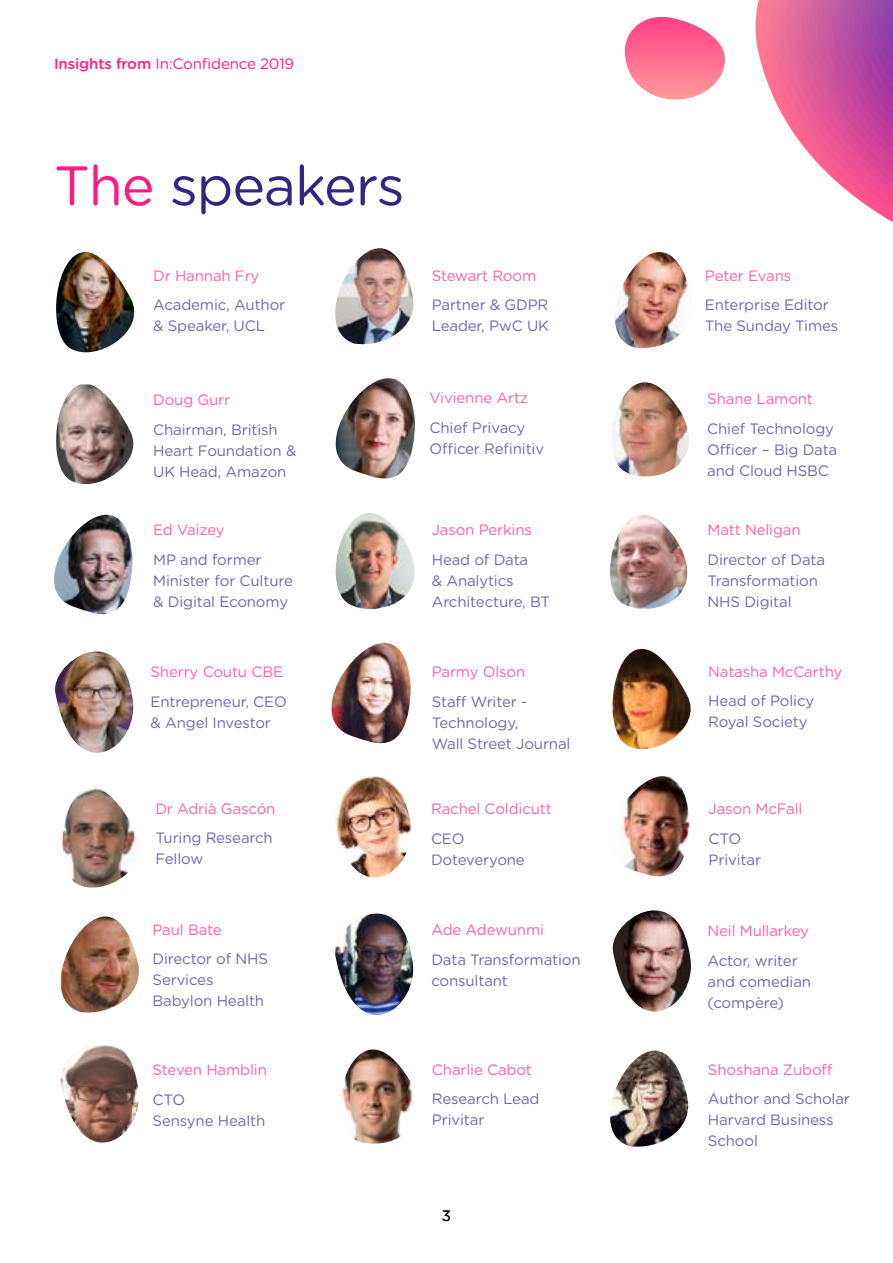
<style>
.page{position:relative;width:893px;height:1263px;background:#fff}
.page>*{position:absolute;margin:0;border:0;box-sizing:border-box;transform-origin:0 0}
.t1{font:55.5px "Gotham Rounded";letter-spacing:-.02em;color:#312783}
.t2{font:15px/21px "Gotham Rounded";letter-spacing:-.01em;color:#6f68a8}
.t3{font:15px "Gotham Rounded";letter-spacing:-.01em;color:#ff5fa8}
.t4{font:15px "Gotham Rounded";letter-spacing:-.01em;color:#ff1b82}
.t5{font:15px "Gotham Rounded";color:#000}
.s1{font-weight:500}
.s2{color:#ff1b82}
</style>
<div class="page">
<img style="left:56px;top:252px;width:79px;height:58px">
<img style="left:335px;top:248px;width:79px;height:97px">
<img style="left:55px;top:651px;width:79px;height:102px">
<img style="left:335px;top:513px;width:80px;height:96px">
<img style="left:56px;top:310px;width:79px;height:175px">
<img style="left:56px;top:384px;width:79px;height:100px">
<img style="left:331px;top:643px;width:80px;height:101px">
<img style="left:335px;top:776px;width:76px;height:102px">
<img style="left:62px;top:788px;width:74px;height:100px">
<img style="left:612px;top:910px;width:79px;height:102px">
<img style="left:612px;top:382px;width:77px;height:95px">
<img style="left:335px;top:378px;width:80px;height:101px">
<img style="left:60px;top:916px;width:79px;height:97px">
<img style="left:60px;top:1046px;width:79px;height:97px">
<img style="left:341px;top:1049px;width:72px;height:95px">
<img style="left:622px;top:776px;width:67px;height:101px">
<img style="left:615px;top:252px;width:74px;height:96px">
<img style="left:335px;top:913px;width:79px;height:102px">
<img style="left:610px;top:515px;width:78px;height:94px">
<img style="left:54px;top:515px;width:79px;height:99px">
<img style="left:612px;top:649px;width:79px;height:101px">
<svg style="left:624px;top:0;width:269px;height:222px"></svg>
<img style="left:610px;top:1051px;width:79px;height:96px">
<p class="t4" style="left:54px;top:54px;width:242px"><span class="s1">Insights from</span> In:Confidence 2019</p>
<h1 class="t1" style="left:54px;top:147px;width:352px"><span class="s2">The</span> speakers</h1>
<p class="t3" style="left:153px;top:265px;width:108px">Dr Hannah Fry</p>
<p class="t2" style="left:153px;top:294px;width:134px">Academic, Author &amp; Speaker, UCL</p>
<p class="t3" style="left:153px;top:390px;width:79px">Doug Gurr</p>
<p class="t2" style="left:153px;top:418px;width:145px">Chairman, British<br>Heart Foundation &amp;<br>UK Head, Amazon</p>
<p class="t3" style="left:153px;top:520px;width:73px">Ed Vaizey</p>
<p class="t2" style="left:153px;top:548px;width:141px">MP and former<br>Minister for Culture &amp; Digital Economy</p>
<p class="t3" style="left:151px;top:662px;width:134px">Sherry Coutu CBE</p>
<p class="t2" style="left:151px;top:690px;width:138px">Entrepreneur, CEO &amp; Angel Investor</p>
<p class="t3" style="left:155px;top:798px;width:122px">Dr Adrià Gascón</p>
<p class="t2" style="left:155px;top:826px;width:119px">Turing Research<br>Fellow</p>
<p class="t3" style="left:153px;top:919px;width:71px">Paul Bate</p>
<p class="t2" style="left:153px;top:948px;width:117px">Director of NHS<br>Services<br>Babylon Health</p>
<p class="t3" style="left:153px;top:1060px;width:116px">Steven Hamblin</p>
<p class="t2" style="left:153px;top:1088px;width:114px">CTO<br>Sensyne Health</p>
<p class="t3" style="left:432px;top:265px;width:106px">Stewart Room</p>
<p class="t2" style="left:432px;top:294px;width:119px">Partner &amp; GDPR<br>Leader, PwC UK</p>
<p class="t3" style="left:430px;top:387px;width:100px">Vivienne Artz</p>
<p class="t2" style="left:430px;top:416px;width:116px">Chief Privacy<br>Officer Refinitiv</p>
<p class="t3" style="left:432px;top:520px;width:102px">Jason Perkins</p>
<p class="t2" style="left:432px;top:548px;width:120px">Head of Data<br>&amp; Analytics<br>Architecture, BT</p>
<p class="t3" style="left:432px;top:662px;width:95px">Parmy Olson</p>
<p class="t2" style="left:432px;top:690px;width:140px">Staff Writer -<br>Technology,<br>Wall Street Journal</p>
<p class="t3" style="left:431px;top:799px;width:122px">Rachel Coldicutt</p>
<p class="t2" style="left:431px;top:827px;width:95px">CEO<br>Doteveryone</p>
<p class="t3" style="left:431px;top:920px;width:114px">Ade Adewunmi</p>
<p class="t2" style="left:431px;top:948px;width:151px">Data Transformation consultant</p>
<p class="t3" style="left:432px;top:1059px;width:102px">Charlie Cabot</p>
<p class="t2" style="left:432px;top:1088px;width:109px">Research Lead<br>Privitar</p>
<p class="t5" style="left:442px;top:1205px;width:11px">3</p>
<p class="t3" style="left:705px;top:265px;width:88px">Peter Evans</p>
<p class="t2" style="left:705px;top:294px;width:135px">Enterprise Editor<br>The Sunday Times</p>
<p class="t3" style="left:707px;top:389px;width:107px">Shane Lamont</p>
<p class="t2" style="left:707px;top:417px;width:132px">Chief Technology<br>Officer – Big Data and Cloud HSBC</p>
<p class="t3" style="left:708px;top:520px;width:95px">Matt Neligan</p>
<p class="t2" style="left:708px;top:548px;width:119px">Director of Data<br>Transformation<br>NHS Digital</p>
<p class="t3" style="left:708px;top:661px;width:136px">Natasha McCarthy</p>
<p class="t2" style="left:708px;top:690px;width:108px">Head of Policy<br>Royal Society</p>
<p class="t3" style="left:709px;top:798px;width:95px">Jason McFall</p>
<p class="t2" style="left:709px;top:827px;width:54px">CTO<br>Privitar</p>
<p class="t3" style="left:707px;top:920px;width:103px">Neil Mullarkey</p>
<p class="t2" style="left:707px;top:949px;width:105px">Actor, writer and comedian (compère)</p>
<p class="t3" style="left:708px;top:1059px;width:126px">Shoshana Zuboff</p>
<p class="t2" style="left:708px;top:1088px;width:144px">Author and Scholar<br>Harvard Business<br>School</p>
</div>
